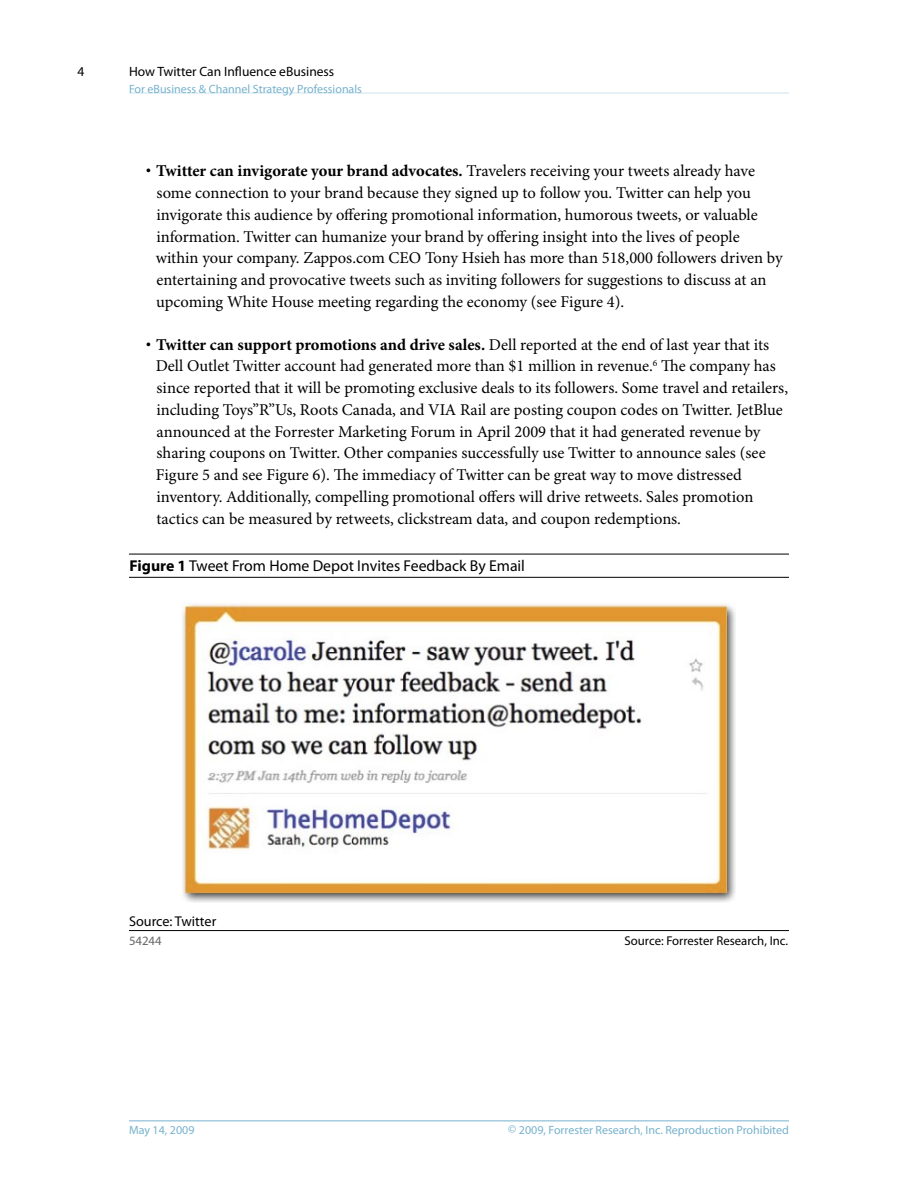
<style>
.page{position:relative;width:918px;height:1188px;background:#fff}
.page>*{position:absolute;margin:0;border:0;box-sizing:border-box;transform-origin:0 0}
.t1{font:16.5px/21.8px "Minion Pro";letter-spacing:-.005em;color:#000}
.t2{font:15.75px "Myriad Pro";color:#000}
.t3{font:14.25px "Myriad Pro";color:#000}
.t4{font:13.5px "Myriad Pro";color:#000}
.t5{font:12.75px "Myriad Pro";color:#000}
.t6{font:12.75px "Myriad Pro";color:#666667}
.t7{font:12px "Myriad Pro";color:#77b2cd}
.s1{font-weight:700;font-size:24px}
.s2{font-weight:700}
</style>
<div class="page">
<hr style="left:129px;top:1120px;width:660px;height:1px;background:#77b2cd">
<hr style="left:129px;top:93px;width:660px;height:1px;background:#cfe4ee">
<hr style="left:129px;top:554px;width:660px;height:1px;background:#000">
<hr style="left:129px;top:577px;width:660px;height:1px;background:#000">
<hr style="left:129px;top:930px;width:660px;height:1px;background:#000">
<img style="left:182px;top:602px;width:554px;height:300px">
<p class="t4" style="left:78px;top:64px;width:8px">4</p>
<p class="t4" style="left:129px;top:64px;width:207px">How Twitter Can Influence eBusiness</p>
<p class="t7" style="left:129px;top:82px;width:235px">For eBusiness &amp; Channel Strategy Professionals</p>
<p class="t1" style="left:156px;top:161px;width:628px;text-indent:-10px"><span class="s1">·</span> <span class="s2">Twitter can invigorate your brand advocates.</span> Travelers receiving your tweets already have some connection to your brand because they signed up to follow you. Twitter can help you invigorate this audience by offering promotional information, humorous tweets, or valuable information. Twitter can humanize your brand by offering insight into the lives of people within your company. Zappos.com CEO Tony Hsieh has more than 518,000 followers driven by entertaining and provocative tweets such as inviting followers for suggestions to discuss at an upcoming White House meeting regarding the economy (see Figure 4).</p>
<p class="t1" style="left:156px;top:334px;width:634px;text-indent:-10px"><span class="s1">·</span> <span class="s2">Twitter can support promotions and drive sales.</span> Dell reported at the end of last year that its Dell Outlet Twitter account had generated more than $1 million in revenue.<sup>6</sup> The company has since reported that it will be promoting exclusive deals to its followers. Some travel and retailers, including Toys”R”Us, Roots Canada, and VIA Rail are posting coupon codes on Twitter. JetBlue announced at the Forrester Marketing Forum in April 2009 that it had generated revenue by sharing coupons on Twitter. Other companies successfully use Twitter to announce sales (see Figure 5 and see Figure 6). The immediacy of Twitter can be great way to move distressed inventory. Additionally, compelling promotional offers will drive retweets. Sales promotion tactics can be measured by retweets, clickstream data, and coupon redemptions.</p>
<p class="t2" style="left:130px;top:557px;width:397px"><span class="s2">Figure 1</span> Tweet From Home Depot Invites Feedback By Email</p>
<p class="t3" style="left:129px;top:912px;width:89px">Source: Twitter</p>
<p class="t6" style="left:129px;top:933px;width:34px">54244</p>
<p class="t5" style="left:625px;top:933px;width:165px">Source: Forrester Research, Inc.</p>
<p class="t7" style="left:129px;top:1123px;width:67px">May 14, 2009</p>
<p class="t7" style="left:508px;top:1123px;width:282px">© 2009, Forrester Research, Inc. Reproduction Prohibited</p>
</div>
